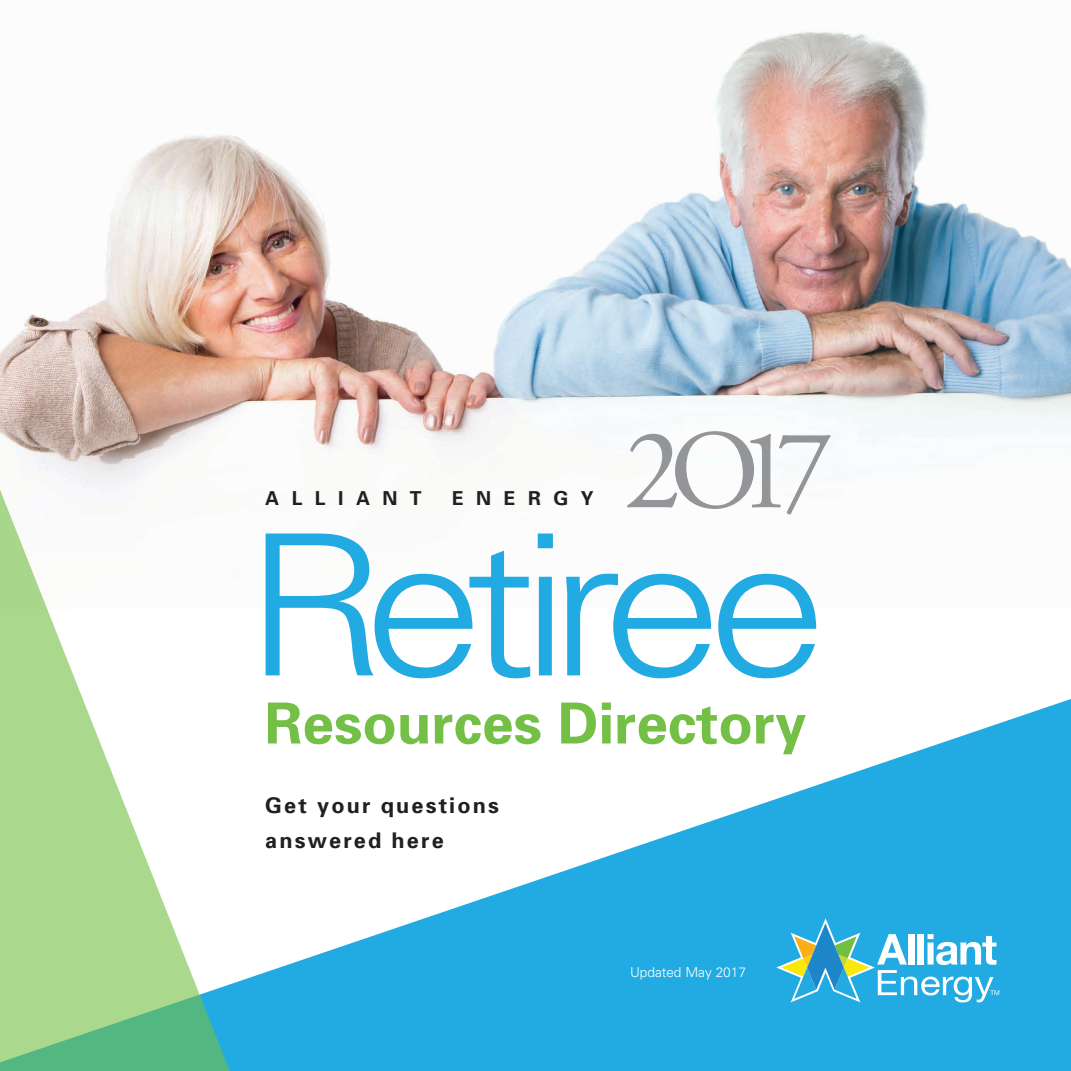
<style>
.page{position:relative;width:1071px;height:1071px;background:#fff}
.page>*{position:absolute;margin:0;border:0;box-sizing:border-box;transform-origin:0 0}
.t1{font:300 196.53px "Univers";letter-spacing:-.09em;color:#22abe2;scale:1.1 1}
.t2{font:114.62px "Adobe Garamond";color:#939598}
.t3{font:700 56.7px "Univers";color:#74bf45}
.t4{font:700 21.53px/35.7px "Univers";letter-spacing:.1em;color:#231f20}
.t5{font:700 19.25px "Univers";letter-spacing:.65em;color:#231f20}
.t6{font:300 13.65px "Univers";color:#fff}
.s1{font-size:112.35px}
</style>
<div class="page">
<img style="left:0;top:31px;width:1071px;height:441px">
<svg style="left:248px;top:699px;width:823px;height:372px;fill:#22abe2"></svg>
<svg style="left:776px;top:918px;width:223px;height:84px"></svg>
<svg style="left:0;top:472px;width:248px;height:599px"></svg>
<p class="t5" style="left:265px;top:486px;width:158px">ALLIANT</p>
<p class="t5" style="left:452px;top:486px;width:143px">ENERGY</p>
<h2 class="t2" style="left:624px;top:410px;width:210px">2<span class="s1">O</span>17</h2>
<h1 class="t1" style="left:243px;top:487px;width:533px">Retiree</h1>
<h3 class="t3" style="left:265px;top:687px;width:543px">Resources Directory</h3>
<p class="t4" style="left:265px;top:786px;width:235px">Get your questions answered here</p>
<p class="t6" style="left:630px;top:964px;width:118px">Updated May 2017</p>
</div>
